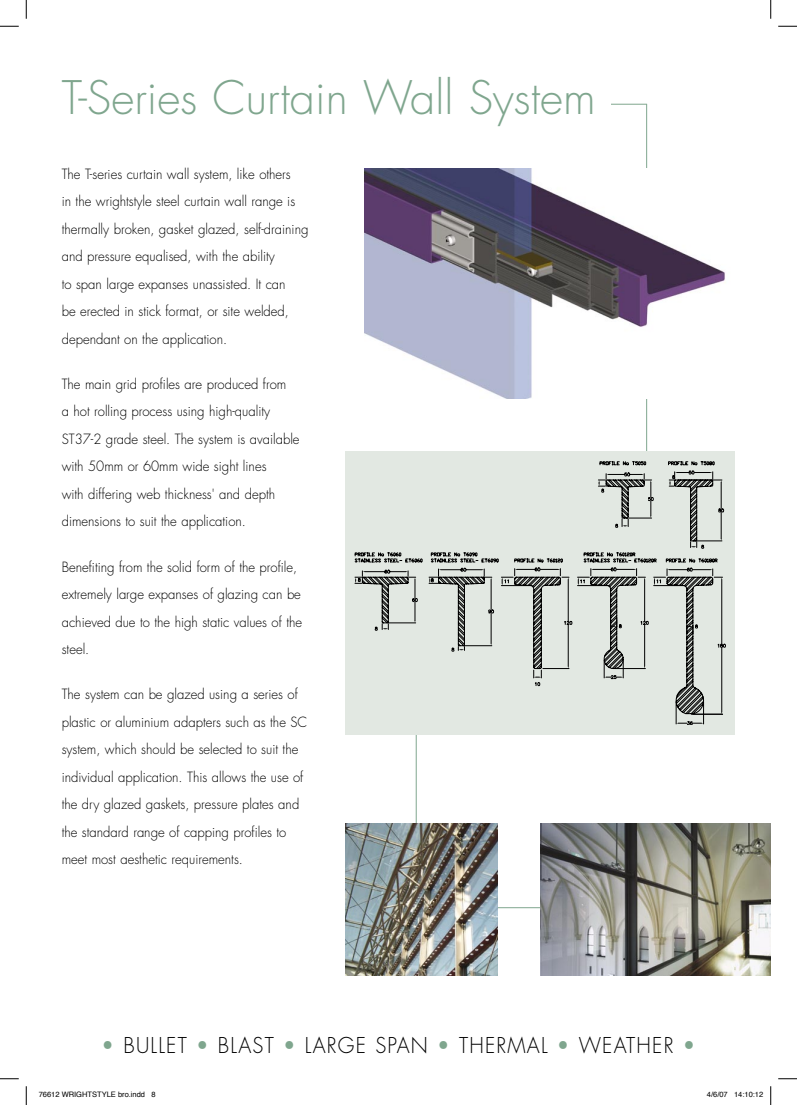
<style>
.page{position:relative;width:797px;height:1105px;background:#fff}
.page>*{position:absolute;margin:0;border:0;box-sizing:border-box;transform-origin:0 0}
.t1{font:300 45px "Futura";color:#7fa68e}
.t2{font:300 21.25px "Futura";letter-spacing:.06em;color:#000;scale:.95 1}
.t3{font:300 13.75px/27.5px "Futura";color:#000;scale:.95 1}
.t4{font:7.5px "Helvetica";color:#000}
.s1{color:#7fa68e}
</style>
<div class="page">
<hr style="left:483px;top:907px;width:69px;height:1px;background:#7fa68e">
<hr style="left:416px;top:717px;width:1px;height:123px;background:#7fa68e">
<hr style="left:646px;top:104px;width:1px;height:362px;background:#7fa68e">
<hr style="left:546px;top:104px;width:100px;height:1px;background:#7fa68e">
<div style="left:345px;top:451px;width:390px;height:284px;background:#e2e8e2"></div>
<svg style="left:355px;top:461px;width:370px;height:264px"></svg>
<img style="left:365px;top:168px;width:360px;height:230px">
<div style="left:62px;top:79px;width:549px;height:57px;background:#fff"></div>
<img style="left:540px;top:823px;width:230px;height:153px">
<img style="left:345px;top:823px;width:153px;height:153px">
<svg style="left:0;top:25px;width:19px;height:2px"></svg>
<svg style="left:778px;top:25px;width:19px;height:2px"></svg>
<svg style="left:0;top:1078px;width:19px;height:1px"></svg>
<svg style="left:778px;top:1078px;width:19px;height:1px"></svg>
<svg style="left:25px;top:0;width:2px;height:19px"></svg>
<svg style="left:25px;top:1086px;width:2px;height:19px"></svg>
<svg style="left:770px;top:0;width:1px;height:19px"></svg>
<svg style="left:770px;top:1086px;width:1px;height:19px"></svg>
<h1 class="t1" style="left:62px;top:69px;width:535px">T-Series Curtain Wall System</h1>
<p class="t3" style="left:62px;top:160px;width:261px">The T-series curtain wall system, like others<br>in the wrightstyle steel curtain wall range is thermally broken, gasket glazed, self-draining and pressure equalised, with the ability<br>to span large expanses unassisted. It can<br>be erected in stick format, or site welded, dependant on the application.</p>
<p class="t3" style="left:62px;top:370px;width:252px">The main grid profiles are produced from<br>a hot rolling process using high-quality ST37-2 grade steel. The system is available with 50mm or 60mm wide sight lines<br>with differing web thickness' and depth dimensions to suit the application.</p>
<p class="t3" style="left:62px;top:553px;width:254px">Benefiting from the solid form of the profile, extremely large expanses of glazing can be achieved due to the high static values of the steel.</p>
<p class="t3" style="left:62px;top:681px;width:260px">The system can be glazed using a series of plastic or aluminium adapters such as the SC system, which should be selected to suit the individual application. This allows the use of the dry glazed gaskets, pressure plates and the standard range of capping profiles to meet most aesthetic requirements.</p>
<h2 class="t2" style="left:102px;top:1031px;width:626px"><span class="s1">•</span> BULLET <span class="s1">•</span> BLAST <span class="s1">•</span> LARGE SPAN <span class="s1">•</span> THERMAL <span class="s1">•</span> WEATHER <span class="s1">•</span></h2>
<p class="t4" style="left:39px;top:1090px;width:118px">76612 WRIGHTSTYLE bro.indd 8</p>
<p class="t4" style="left:707px;top:1090px;width:58px">4/6/07 14:10:12</p>
</div>
